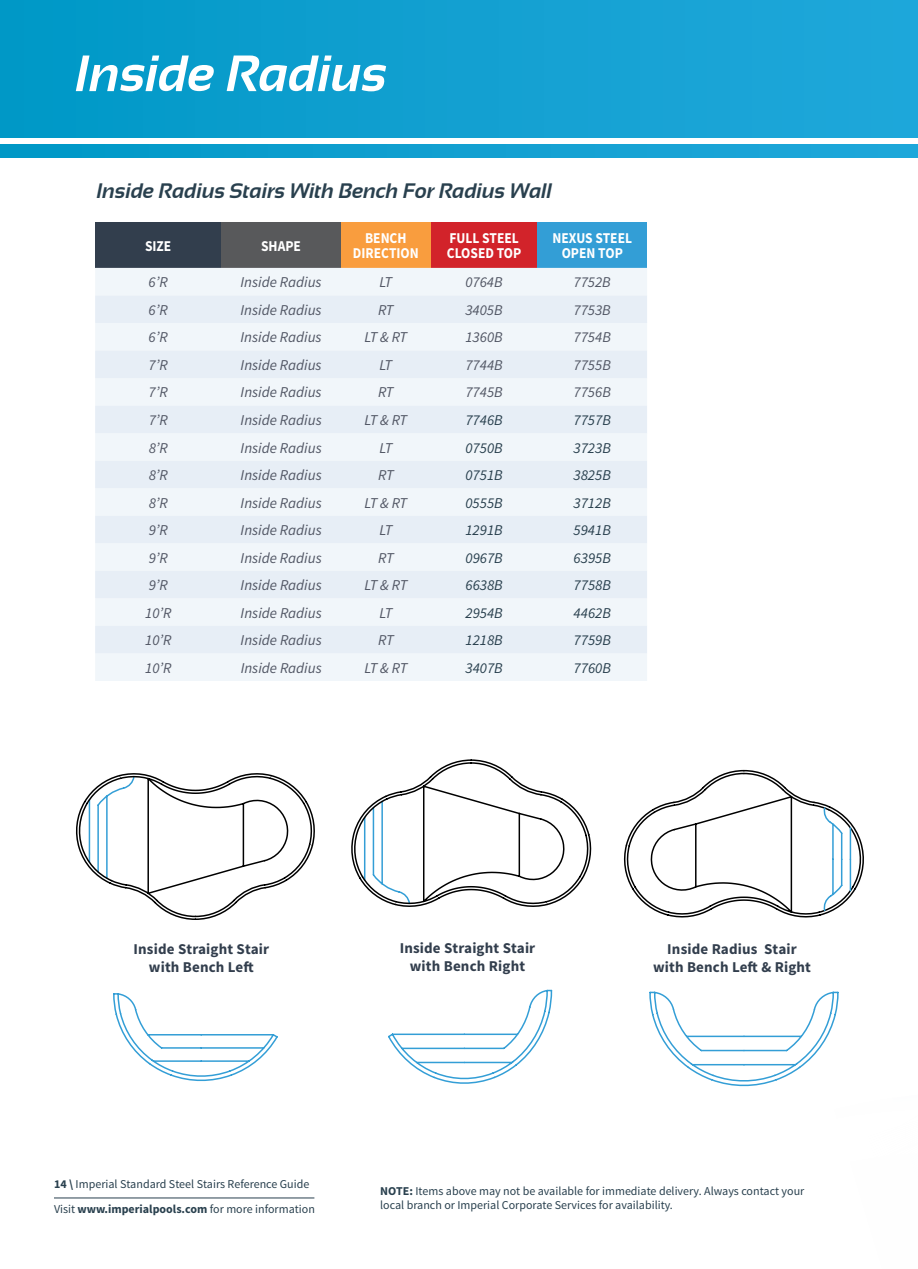
<style>
.page{position:relative;width:918px;height:1269px;background:#fff}
.page>*{position:absolute;margin:0;border:0;box-sizing:border-box;transform-origin:0 0}
.t1{font:italic 700 51px "Sansation";color:#fff}
.t2{font:italic 700 21px "Sansation";color:#29404e}
.t3{font:italic 15px "Source Sans Pro";color:#515664}
.t4{font:700 15px/18px "Source Sans Pro";letter-spacing:.01em;color:#323e4d;text-align:center}
.t5{font:italic 15px "Source Sans Pro";color:#29404e}
.t6{font:700 15px/15px "Source Sans Pro";color:#fff;text-align:center;scale:.9 1}
.t7{font:12px/13.5px "Source Sans Pro";color:#29404e}
.s1{font-weight:700}
</style>
<div class="page">
<hr style="left:54px;top:1198px;width:260px;height:1px;background:#29404e">
<div style="left:0;top:0;width:918px;height:138px;background:linear-gradient(to right,#0198c6,#21a7db)"></div>
<svg style="left:0;top:145px;width:918px;height:13px;background:#109fd0"></svg>
<svg style="left:113px;top:993px;width:165px;height:89px"></svg>
<svg style="left:388px;top:989px;width:165px;height:95px"></svg>
<div style="left:95px;top:223px;width:126px;height:45px;background:#323e4d"></div>
<div style="left:221px;top:223px;width:120px;height:45px;background:#58595b"></div>
<div style="left:341px;top:223px;width:90px;height:45px;background:#f99d3e"></div>
<div style="left:431px;top:223px;width:106px;height:45px;background:#d2232a"></div>
<div style="left:537px;top:223px;width:110px;height:45px;background:#339ed6"></div>
<div style="left:95px;top:268px;width:552px;height:413px;background:#f1f6fa"></div>
<svg style="left:95px;top:295px;width:552px;height:358px;fill:#e7eef6"></svg>
<svg style="left:76px;top:773px;width:239px;height:147px"></svg>
<svg style="left:351px;top:759px;width:241px;height:148px"></svg>
<svg style="left:623px;top:769px;width:241px;height:318px"></svg>
<h1 class="t1" style="left:76px;top:45px;width:313px">Inside Radius</h1>
<h2 class="t2" style="left:97px;top:179px;width:457px">Inside Radius Stairs With Bench For Radius Wall</h2>
<p class="t6" style="left:145px;top:239px;width:31px">SIZE</p>
<p class="t6" style="left:261px;top:239px;width:46px">SHAPE</p>
<p class="t6" style="left:353px;top:232px;width:75px">BENCH<br>DIRECTION</p>
<p class="t6" style="left:447px;top:232px;width:84px;text-align:left">FULL STEEL<br>CLOSED TOP</p>
<p class="t6" style="left:553px;top:232px;width:90px">NEXUS STEEL<br>OPEN TOP</p>
<p class="t3" style="left:149px;top:273px;width:21px">6’R</p>
<p class="t3" style="left:241px;top:273px;width:83px">Inside Radius</p>
<p class="t3" style="left:379px;top:273px;width:14px">LT</p>
<p class="t3" style="left:465px;top:273px;width:39px">0764B</p>
<p class="t3" style="left:574px;top:273px;width:39px">7752B</p>
<p class="t3" style="left:149px;top:301px;width:21px">6’R</p>
<p class="t3" style="left:241px;top:301px;width:83px">Inside Radius</p>
<p class="t3" style="left:378px;top:301px;width:17px">RT</p>
<p class="t3" style="left:465px;top:301px;width:39px">3405B</p>
<p class="t3" style="left:574px;top:301px;width:39px">7753B</p>
<p class="t3" style="left:149px;top:328px;width:21px">6’R</p>
<p class="t3" style="left:241px;top:328px;width:83px">Inside Radius</p>
<p class="t3" style="left:365px;top:328px;width:44px">LT &amp; RT</p>
<p class="t3" style="left:465px;top:328px;width:39px">1360B</p>
<p class="t3" style="left:574px;top:328px;width:39px">7754B</p>
<p class="t3" style="left:149px;top:356px;width:21px">7’R</p>
<p class="t3" style="left:241px;top:356px;width:83px">Inside Radius</p>
<p class="t3" style="left:380px;top:356px;width:14px">LT</p>
<p class="t3" style="left:465px;top:356px;width:39px">7744B</p>
<p class="t3" style="left:574px;top:356px;width:39px">7755B</p>
<p class="t3" style="left:149px;top:383px;width:21px">7’R</p>
<p class="t3" style="left:241px;top:383px;width:83px">Inside Radius</p>
<p class="t3" style="left:378px;top:383px;width:17px">RT</p>
<p class="t3" style="left:465px;top:383px;width:39px">7745B</p>
<p class="t3" style="left:574px;top:383px;width:39px">7756B</p>
<p class="t3" style="left:149px;top:411px;width:21px">7’R</p>
<p class="t3" style="left:241px;top:411px;width:83px">Inside Radius</p>
<p class="t3" style="left:365px;top:411px;width:44px">LT &amp; RT</p>
<p class="t5" style="left:465px;top:411px;width:39px">7746B</p>
<p class="t5" style="left:574px;top:411px;width:39px">7757B</p>
<p class="t3" style="left:149px;top:438px;width:21px">8’R</p>
<p class="t3" style="left:241px;top:438px;width:83px">Inside Radius</p>
<p class="t3" style="left:380px;top:438px;width:14px">LT</p>
<p class="t5" style="left:465px;top:438px;width:39px">0750B</p>
<p class="t5" style="left:574px;top:438px;width:39px">3723B</p>
<p class="t3" style="left:149px;top:466px;width:21px">8’R</p>
<p class="t3" style="left:241px;top:466px;width:83px">Inside Radius</p>
<p class="t3" style="left:378px;top:466px;width:17px">RT</p>
<p class="t5" style="left:465px;top:466px;width:39px">0751B</p>
<p class="t5" style="left:574px;top:466px;width:39px">3825B</p>
<p class="t3" style="left:149px;top:493px;width:21px">8’R</p>
<p class="t3" style="left:241px;top:493px;width:83px">Inside Radius</p>
<p class="t3" style="left:365px;top:493px;width:44px">LT &amp; RT</p>
<p class="t5" style="left:465px;top:493px;width:39px">0555B</p>
<p class="t5" style="left:574px;top:493px;width:39px">3712B</p>
<p class="t3" style="left:149px;top:521px;width:21px">9’R</p>
<p class="t3" style="left:241px;top:521px;width:83px">Inside Radius</p>
<p class="t3" style="left:380px;top:521px;width:14px">LT</p>
<p class="t5" style="left:465px;top:521px;width:39px">1291B</p>
<p class="t5" style="left:574px;top:521px;width:39px">5941B</p>
<p class="t3" style="left:149px;top:548px;width:21px">9’R</p>
<p class="t3" style="left:241px;top:548px;width:83px">Inside Radius</p>
<p class="t3" style="left:378px;top:548px;width:17px">RT</p>
<p class="t5" style="left:465px;top:548px;width:39px">0967B</p>
<p class="t5" style="left:574px;top:548px;width:39px">6395B</p>
<p class="t3" style="left:149px;top:576px;width:21px">9’R</p>
<p class="t3" style="left:241px;top:576px;width:83px">Inside Radius</p>
<p class="t3" style="left:365px;top:576px;width:44px">LT &amp; RT</p>
<p class="t5" style="left:465px;top:576px;width:39px">6638B</p>
<p class="t5" style="left:574px;top:576px;width:39px">7758B</p>
<p class="t3" style="left:145px;top:604px;width:28px">10’R</p>
<p class="t3" style="left:241px;top:604px;width:83px">Inside Radius</p>
<p class="t3" style="left:380px;top:604px;width:14px">LT</p>
<p class="t5" style="left:465px;top:604px;width:39px">2954B</p>
<p class="t5" style="left:574px;top:604px;width:39px">4462B</p>
<p class="t3" style="left:145px;top:631px;width:28px">10’R</p>
<p class="t3" style="left:241px;top:631px;width:83px">Inside Radius</p>
<p class="t3" style="left:378px;top:631px;width:17px">RT</p>
<p class="t5" style="left:466px;top:631px;width:39px">1218B</p>
<p class="t5" style="left:574px;top:631px;width:39px">7759B</p>
<p class="t3" style="left:145px;top:659px;width:28px">10’R</p>
<p class="t3" style="left:241px;top:659px;width:83px">Inside Radius</p>
<p class="t3" style="left:365px;top:659px;width:44px">LT &amp; RT</p>
<p class="t5" style="left:466px;top:659px;width:39px">3407B</p>
<p class="t5" style="left:574px;top:659px;width:39px">7760B</p>
<p class="t4" style="left:134px;top:940px;width:137px">Inside Straight Stair with Bench Left</p>
<p class="t4" style="left:400px;top:939px;width:137px">Inside Straight Stair with Bench Right</p>
<p class="t4" style="left:653px;top:940px;width:159px">Inside Radius Stair with Bench Left &amp; Right</p>
<p class="t7" style="left:54px;top:1178px;width:257px"><span class="s1">14 \</span> Imperial Standard Steel Stairs Reference Guide</p>
<p class="t7" style="left:54px;top:1203px;width:262px">Visit <span class="s1">www.imperialpools.com</span> for more information</p>
<p class="t7" style="left:380px;top:1185px;width:426px"><span class="s1">NOTE:</span> Items above may not be available for immediate delivery. Always contact your local branch or Imperial Corporate Services for availability.</p>
</div>
